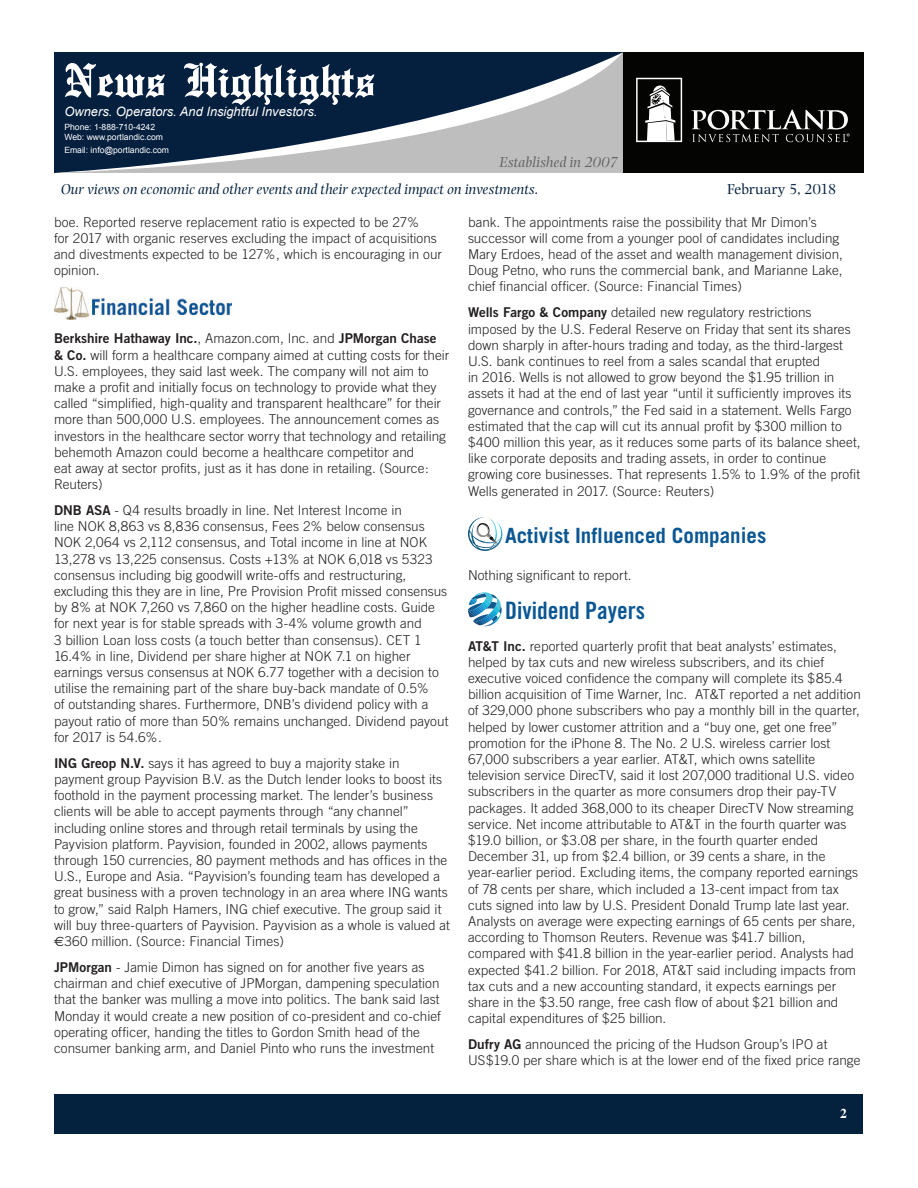
<style>
.page{position:relative;width:918px;height:1188px;background:#fff}
.page>*{position:absolute;margin:0;border:0;box-sizing:border-box;transform-origin:0 0}
.t1{font:500 51px "English Towne";color:#fff}
.t2{font:24px "Trade Gothic Bold Cond Twenty";color:#0b5793}
.t3{font:700 21px "Trade Gothic";color:#0b5793}
.t4{font:italic 15px "Photina";color:#04213e}
.t5{font:italic 15px "Photina";color:#636366}
.t6{font:15px "Photina";letter-spacing:-.005em;color:#04213e}
.Article_-_Body{font:300 13.5px/16.2px "Trade Gothic";color:#231f20}
.t7{font:700 13.5px "Times";color:#fff}
.t8{font:italic 12.9px "Arial";color:#fff}
.t9{font:8.55px/10.4px "Arial";color:#fff}
.s1{font-family:"Trade Gothic Bold Two";font-weight:400}
.s2{font-family:"Euro Sans";font-weight:400}
</style>
<div class="page">
<div style="left:606px;top:52px;width:258px;height:121px;background:#040503"></div>
<div style="left:55px;top:1094px;width:808px;height:39px;background:#04213e"></div>
<svg style="left:54px;top:53px;width:569px;height:120px;background:#4d5d71"></svg>
<svg style="left:636px;top:78px;width:46px;height:64px"></svg>
<svg style="left:691px;top:110px;width:159px;height:32px"></svg>
<img style="left:54px;top:288px;width:177px;height:31px">
<svg style="left:468px;top:592px;width:34px;height:34px"></svg>
<svg style="left:468px;top:517px;width:35px;height:34px"></svg>
<h1 class="t1" style="left:64px;top:51px;width:312px">News Highlights</h1>
<p class="t8" style="left:64px;top:103px;width:255px">Owners. Operators. And Insightful Investors.</p>
<p class="t9" style="left:64px;top:122px;width:100px">Phone: 1-888-710-4242<br>Web: www.portlandic.com</p>
<p class="t9" style="left:64px;top:145px;width:106px">Email: info@portlandic.com</p>
<p class="t5" style="left:499px;top:153px;width:120px">Established in 2007</p>
<p class="t4" style="left:61px;top:181px;width:479px">Our views on economic and other events and their expected impact on investments.</p>
<p class="t6" style="left:727px;top:180px;width:111px">February 5, 2018</p>
<p class="Article_-_Body" style="left:54px;top:214px;width:389px">boe. Reported reserve replacement ratio is expected to be 27%<br>for 2017 with organic reserves excluding the impact of acquisitions and divestments expected to be 127%, which is encouraging in our opinion.</p>
<p class="Article_-_Body" style="left:54px;top:330px;width:397px"><span class="s1">Berkshire Hathaway Inc.</span>, Amazon.com, Inc. and <span class="s1">JPMorgan Chase<br>&amp; Co.</span> will form a healthcare company aimed at cutting costs for their U.S. employees, they said last week. The company will not aim to make a profit and initially focus on technology to provide what they called “simplified, high-quality and transparent healthcare” for their more than 500,000 U.S. employees. The announcement comes as investors in the healthcare sector worry that technology and retailing behemoth Amazon could become a healthcare competitor and<br>eat away at sector profits, just as it has done in retailing. (Source:<br>Reuters)</p>
<p class="Article_-_Body" style="left:54px;top:502px;width:396px"><span class="s1">DNB ASA</span> - Q4 results broadly in line. Net Interest Income in<br>line NOK 8,863 vs 8,836 consensus, Fees 2% below consensus NOK 2,064 vs 2,112 consensus, and Total income in line at NOK 13,278 vs 13,225 consensus. Costs +13% at NOK 6,018 vs 5323 consensus including big goodwill write-offs and restructuring, excluding this they are in line, Pre Provision Profit missed consensus by 8% at NOK 7,260 vs 7,860 on the higher headline costs. Guide for next year is for stable spreads with 3-4% volume growth and<br>3 billion Loan loss costs (a touch better than consensus). CET 1<br>16.4% in line, Dividend per share higher at NOK 7.1 on higher earnings versus consensus at NOK 6.77 together with a decision to utilise the remaining part of the share buy-back mandate of 0.5%<br>of outstanding shares. Furthermore, DNB’s dividend policy with a payout ratio of more than 50% remains unchanged. Dividend payout for 2017 is 54.6%.</p>
<p class="Article_-_Body" style="left:54px;top:755px;width:398px"><span class="s1">ING Greop N.V.</span> says it has agreed to buy a majority stake in payment group Payvision B.V. as the Dutch lender looks to boost its foothold in the payment processing market. The lender’s business clients will be able to accept payments through “any channel” including online stores and through retail terminals by using the Payvision platform. Payvision, founded in 2002, allows payments through 150 currencies, 80 payment methods and has offices in the U.S., Europe and Asia. “Payvision’s founding team has developed a great business with a proven technology in an area where ING wants to grow,” said Ralph Hamers, ING chief executive. The group said it will buy three-quarters of Payvision. Payvision as a whole is valued at <span class="s2">€</span>360 million. (Source: Financial Times)</p>
<p class="Article_-_Body" style="left:54px;top:959px;width:388px"><span class="s1">JPMorgan</span> - Jamie Dimon has signed on for another five years as chairman and chief executive of JPMorgan, dampening speculation that the banker was mulling a move into politics. The bank said last Monday it would create a new position of co-president and co-chief operating officer, handing the titles to Gordon Smith head of the consumer banking arm, and Daniel Pinto who runs the investment</p>
<p class="Article_-_Body" style="left:468px;top:214px;width:376px">bank. The appointments raise the possibility that Mr Dimon’s successor will come from a younger pool of candidates including Mary Erdoes, head of the asset and wealth management division, Doug Petno, who runs the commercial bank, and Marianne Lake, chief financial officer. (Source: Financial Times)</p>
<p class="Article_-_Body" style="left:468px;top:304px;width:394px"><span class="s1">Wells Fargo &amp; Company</span> detailed new regulatory restrictions imposed by the U.S. Federal Reserve on Friday that sent its shares down sharply in after-hours trading and today, as the third-largest U.S. bank continues to reel from a sales scandal that erupted<br>in 2016. Wells is not allowed to grow beyond the $1.95 trillion in assets it had at the end of last year “until it sufficiently improves its governance and controls,” the Fed said in a statement. Wells Fargo estimated that the cap will cut its annual profit by $300 million to $400 million this year, as it reduces some parts of its balance sheet, like corporate deposits and trading assets, in order to continue growing core businesses. That represents 1.5% to 1.9% of the profit Wells generated in 2017. (Source: Reuters)</p>
<p class="t3" style="left:505px;top:522px;width:263px">Activist Influenced Companies</p>
<p class="Article_-_Body" style="left:468px;top:567px;width:165px">Nothing significant to report.</p>
<p class="t2" style="left:505px;top:596px;width:141px">Dividend Payers</p>
<p class="Article_-_Body" style="left:468px;top:638px;width:394px"><span class="s1">AT&amp;T Inc.</span> reported quarterly profit that beat analysts’ estimates, helped by tax cuts and new wireless subscribers, and its chief executive voiced confidence the company will complete its $85.4 billion acquisition of Time Warner, Inc. AT&amp;T reported a net addition of 329,000 phone subscribers who pay a monthly bill in the quarter, helped by lower customer attrition and a “buy one, get one free” promotion for the iPhone 8. The No. 2 U.S. wireless carrier lost 67,000 subscribers a year earlier. AT&amp;T, which owns satellite television service DirecTV, said it lost 207,000 traditional U.S. video subscribers in the quarter as more consumers drop their pay-TV packages. It added 368,000 to its cheaper DirecTV Now streaming service. Net income attributable to AT&amp;T in the fourth quarter was $19.0 billion, or $3.08 per share, in the fourth quarter ended December 31, up from $2.4 billion, or 39 cents a share, in the year-earlier period. Excluding items, the company reported earnings of 78 cents per share, which included a 13-cent impact from tax cuts signed into law by U.S. President Donald Trump late last year.<br>Analysts on average were expecting earnings of 65 cents per share, according to Thomson Reuters. Revenue was $41.7 billion, compared with $41.8 billion in the year-earlier period. Analysts had expected $41.2 billion. For 2018, AT&amp;T said including impacts from tax cuts and a new accounting standard, it expects earnings per share in the $3.50 range, free cash flow of about $21 billion and capital expenditures of $25 billion.</p>
<p class="Article_-_Body" style="left:468px;top:1036px;width:394px"><span class="s1">Dufry AG</span> announced the pricing of the Hudson Group’s IPO at<br>US$19.0 per share which is at the lower end of the fixed price range</p>
<p class="t7" style="left:840px;top:1100px;width:8px">2</p>
</div>
